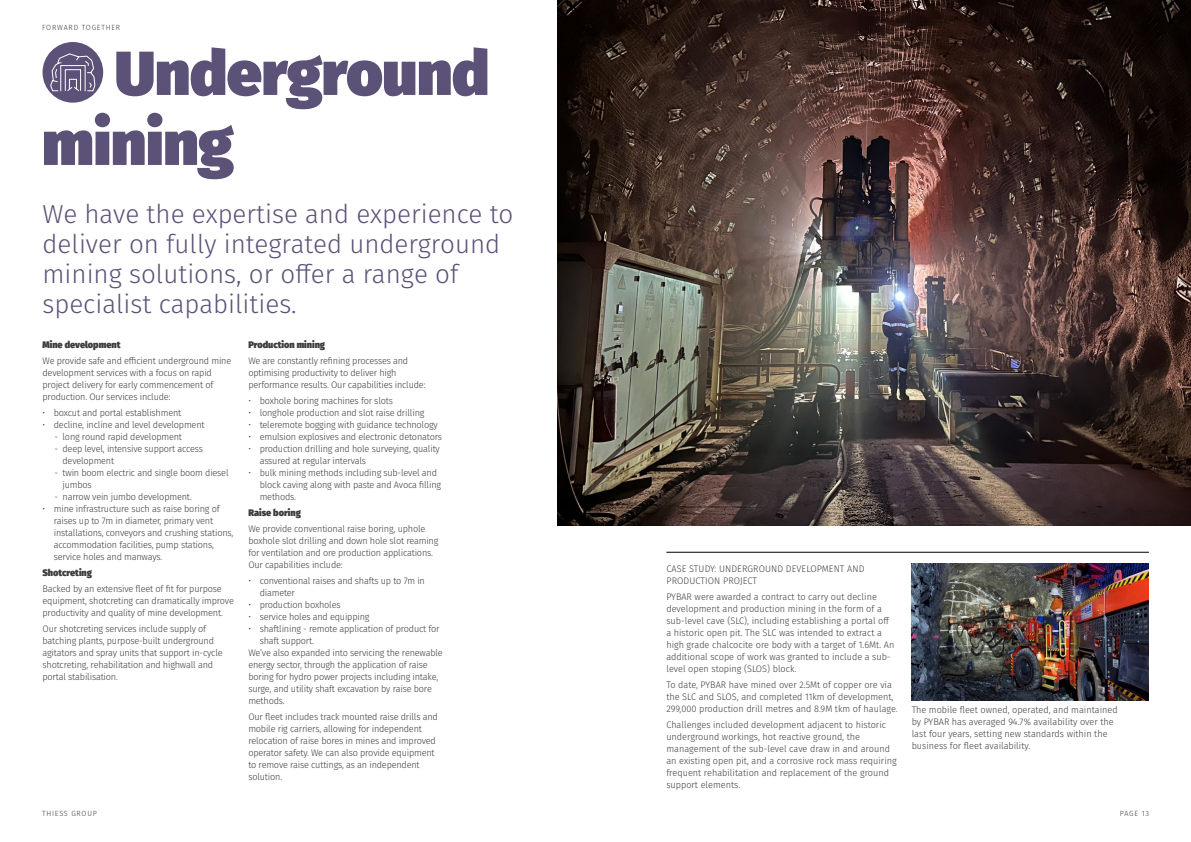
<style>
.page{position:relative;width:1191px;height:842px;background:#fff}
.page>*{position:absolute;margin:0;border:0;box-sizing:border-box;transform-origin:0 0}
.t1{font:900 62px/70px "Fira Sans";letter-spacing:-.005em;color:#5c5177}
.t2{font:300 26px/30px "Fira Sans";color:#5c5177}
.t3{font:300 9.5px/12px "Fira Sans";letter-spacing:-.02em;color:#3c3c3b;scale:.96 1}
.t4{font:300 9.5px/12px "Fira Sans";color:#3c3c3b;scale:.96 1}
.t5{font:900 9.5px "Fira Sans";color:#3c3c3b;scale:.96 1}
.t6{font:300 9.5px/12px "Fira Sans";letter-spacing:.01em;color:#3c3c3b;scale:.96 1}
.t7{font:300 7.5px "Fira Sans";letter-spacing:.11em;color:#3c3c3b;scale:.96 1}
</style>
<div class="page">
<img style="left:911px;top:563px;width:237px;height:137px">
<hr style="left:666px;top:552px;width:483px;height:1px;background:#000">
<img style="left:557px;top:0;width:634px;height:525px">
<div style="left:43px;top:42px;width:60px;height:61px;background:#5c5177;border-radius:50%"></div>
<svg style="left:50px;top:53px;width:46px;height:39px"></svg>
<p class="t7" style="left:42px;top:22px;width:83px">FORWARD TOGETHER</p>
<h1 class="t1" style="left:42px;top:32px;width:449px;text-indent:73px">Underground mining</h1>
<h2 class="t2" style="left:43px;top:199px;width:472px">We have the expertise and experience to deliver on fully integrated underground mining solutions, or offer a range of specialist capabilities.</h2>
<p class="t5" style="left:43px;top:336px;width:83px">Mine development</p>
<p class="t3" style="left:43px;top:355px;width:198px">We provide safe and efficient underground mine development services with a focus on rapid project delivery for early commencement of production. Our services include:</p>
<p class="t3" style="left:43px;top:407px;width:146px">• boxcut and portal establishment</p>
<p class="t3" style="left:43px;top:419px;width:170px">• decline, incline and level development</p>
<p class="t3" style="left:55px;top:431px;width:134px">- long round rapid development</p>
<p class="t3" style="left:63px;top:443px;width:148px;text-indent:-8px">- deep level, intensive support access development</p>
<p class="t3" style="left:63px;top:467px;width:175px;text-indent:-8px">- twin boom electric and single boom diesel jumbos</p>
<p class="t3" style="left:55px;top:491px;width:144px">- narrow vein jumbo development.</p>
<p class="t3" style="left:54px;top:503px;width:188px;text-indent:-11px">• mine infrastructure such as raise boring of raises up to 7m in diameter, primary vent installations, conveyors and crushing stations, accommodation facilities, pump stations, service holes and manways.</p>
<p class="t5" style="left:43px;top:564px;width:53px">Shotcreting</p>
<p class="t3" style="left:43px;top:582px;width:201px">Backed by an extensive fleet of fit for purpose equipment, shotcreting can dramatically improve productivity and quality of mine development.</p>
<p class="t3" style="left:43px;top:622px;width:189px">Our shotcreting services include supply of batching plants, purpose-built underground agitators and spray units that support in-cycle shotcreting, rehabilitation and highwall and portal stabilisation.</p>
<p class="t5" style="left:248px;top:336px;width:82px">Production mining</p>
<p class="t3" style="left:248px;top:355px;width:186px">We are constantly refining processes and optimising productivity to deliver high performance results. Our capabilities include:</p>
<p class="t3" style="left:248px;top:395px;width:152px">• boxhole boring machines for slots</p>
<p class="t3" style="left:248px;top:407px;width:185px">• longhole production and slot raise drilling</p>
<p class="t3" style="left:248px;top:419px;width:199px">• teleremote bogging with guidance technology</p>
<p class="t3" style="left:248px;top:431px;width:203px">• emulsion explosives and electronic detonators</p>
<p class="t3" style="left:260px;top:443px;width:189px;text-indent:-11px">• production drilling and hole surveying, quality assured at regular intervals</p>
<p class="t3" style="left:260px;top:467px;width:190px;text-indent:-11px">• bulk mining methods including sub-level and block caving along with paste and Avoca filling methods.</p>
<p class="t5" style="left:248px;top:504px;width:56px">Raise boring</p>
<p class="t3" style="left:248px;top:522px;width:199px">We provide conventional raise boring, uphole boxhole slot drilling and down hole slot reaming for ventilation and ore production applications.<br>Our capabilities include:</p>
<p class="t3" style="left:260px;top:574px;width:174px;text-indent:-11px">• conventional raises and shafts up to 7m in diameter</p>
<p class="t3" style="left:248px;top:598px;width:98px">• production boxholes</p>
<p class="t3" style="left:248px;top:610px;width:128px">• service holes and equipping</p>
<p class="t3" style="left:248px;top:622px;width:201px">• shaftlining - remote application of product for</p>
<p class="t3" style="left:260px;top:634px;width:58px">shaft support.</p>
<p class="t3" style="left:248px;top:646px;width:204px">We’ve also expanded into servicing the renewable</p>
<p class="t3" style="left:248px;top:658px;width:188px">energy sector, through the application of raise</p>
<p class="t3" style="left:248px;top:670px;width:199px">boring for hydro power projects including intake,</p>
<p class="t3" style="left:248px;top:682px;width:193px">surge, and utility shaft excavation by raise bore</p>
<p class="t3" style="left:248px;top:694px;width:39px">methods.</p>
<p class="t3" style="left:248px;top:710px;width:199px">Our fleet includes track mounted raise drills and mobile rig carriers, allowing for independent relocation of raise bores in mines and improved operator safety. We can also provide equipment to remove raise cuttings, as an independent solution.</p>
<p class="t4" style="left:911px;top:704px;width:216px">The mobile fleet owned, operated, and maintained by PYBAR has averaged 94.7% availability over the last four years, setting new standards within the business for fleet availability.</p>
<p class="t6" style="left:666px;top:562px;width:208px">CASE STUDY: UNDERGROUND DEVELOPMENT AND<br>PRODUCTION PROJECT</p>
<p class="t4" style="left:666px;top:590px;width:239px">PYBAR were awarded a contract to carry out decline development and production mining in the form of a sub-level cave (SLC), including establishing a portal off a historic open pit. The SLC was intended to extract a high grade chalcocite ore body with a target of 1.6Mt. An additional scope of work was granted to include a sub&shy;level open stoping (SLOS) block.</p>
<p class="t4" style="left:666px;top:678px;width:243px">To date, PYBAR have mined over 2.5Mt of copper ore via the SLC and SLOS, and completed 11km of development,<br>299,000 production drill metres and 8.9M tkm of haulage.</p>
<p class="t4" style="left:666px;top:718px;width:241px">Challenges included development adjacent to historic underground workings, hot reactive ground, the management of the sub-level cave draw in and around an existing open pit, and a corrosive rock mass requiring frequent rehabilitation and replacement of the ground support elements.</p>
<p class="t7" style="left:42px;top:808px;width:59px">THIESS GROUP</p>
<p class="t7" style="left:1120px;top:808px;width:32px">PAGE 13</p>
</div>
